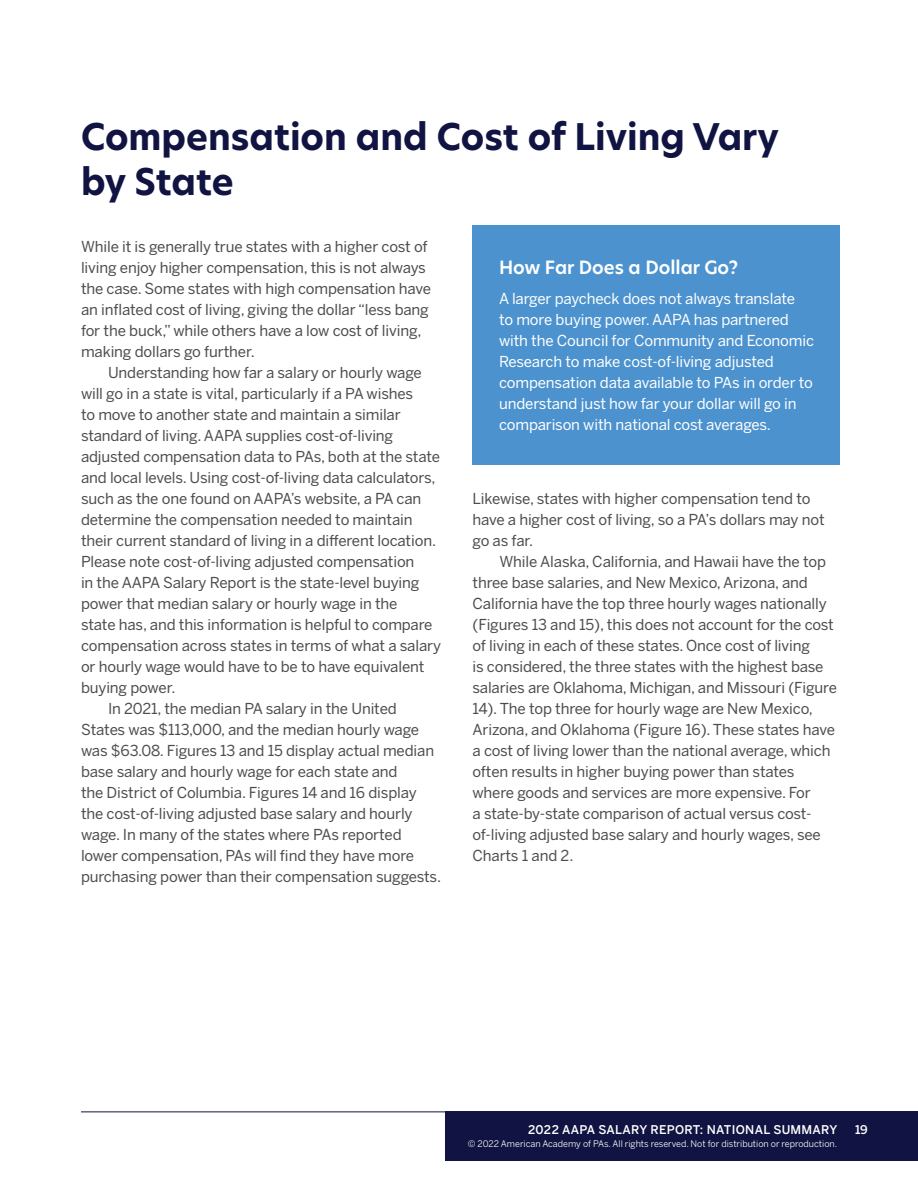
<style>
.page{position:relative;width:918px;height:1188px;background:#fff}
.page>*{position:absolute;margin:0;border:0;box-sizing:border-box;transform-origin:0 0}
.t1{font:700 36px/45px "New Hero";color:#111442}
.t2{font:600 18px "New Hero";color:#fff}
.t3{font:15px/21px "Benton Sans";letter-spacing:-.01em;color:#4d4d4f}
.t4{font:15px/21px "Benton Sans";letter-spacing:-.01em;color:#fff}
.t5{font:500 12px "Benton Sans";letter-spacing:.025em;color:#fff}
.t6{font:9px "Benton Sans";color:#fff}
</style>
<div class="page">
<div style="left:472px;top:225px;width:367px;height:239px;background:#4c92ce"></div>
<div style="left:446px;top:1112px;width:472px;height:49px;background:#111442"></div>
<hr style="left:81px;top:1112px;width:837px;height:1px;background:#111442">
<h1 class="t1" style="left:81px;top:115px;width:699px">Compensation and Cost of Living Vary by State</h1>
<p class="t3" style="left:81px;top:236px;width:352px">While it is generally true states with a higher cost of living enjoy higher compensation, this is not always the case. Some states with high compensation have an inflated cost of living, giving the dollar “less bang for the buck,” while others have a low cost of living, making dollars go further.</p>
<p class="t3" style="left:108px;top:362px;width:315px">Understanding how far a salary or hourly wage</p>
<p class="t3" style="left:81px;top:383px;width:334px">will go in a state is vital, particularly if a PA wishes</p>
<p class="t3" style="left:81px;top:404px;width:321px">to move to another state and maintain a similar</p>
<p class="t3" style="left:81px;top:425px;width:314px">standard of living. AAPA supplies cost-of-living</p>
<p class="t3" style="left:81px;top:446px;width:361px">adjusted compensation data to PAs, both at the state</p>
<p class="t3" style="left:81px;top:467px;width:356px">and local levels. Using cost-of-living data calculators,</p>
<p class="t3" style="left:81px;top:488px;width:342px">such as the one found on AAPA’s website, a PA can</p>
<p class="t3" style="left:81px;top:509px;width:333px">determine the compensation needed to maintain</p>
<p class="t3" style="left:81px;top:530px;width:357px">their current standard of living in a different location.</p>
<p class="t3" style="left:81px;top:551px;width:335px">Please note cost-of-living adjusted compensation</p>
<p class="t3" style="left:81px;top:572px;width:340px">in the AAPA Salary Report is the state-level buying</p>
<p class="t3" style="left:81px;top:593px;width:318px">power that median salary or hourly wage in the</p>
<p class="t3" style="left:81px;top:614px;width:353px">state has, and this information is helpful to compare</p>
<p class="t3" style="left:81px;top:635px;width:362px">compensation across states in terms of what a salary</p>
<p class="t3" style="left:81px;top:656px;width:345px">or hourly wage would have to be to have equivalent</p>
<p class="t3" style="left:81px;top:677px;width:96px">buying power.</p>
<p class="t3" style="left:108px;top:698px;width:290px">In 2021, the median PA salary in the United</p>
<p class="t3" style="left:81px;top:719px;width:340px">States was $113,000, and the median hourly wage</p>
<p class="t3" style="left:81px;top:740px;width:355px">was $63.08. Figures 13 and 15 display actual median</p>
<p class="t3" style="left:81px;top:761px;width:318px">base salary and hourly wage for each state and</p>
<p class="t3" style="left:81px;top:782px;width:337px">the District of Columbia. Figures 14 and 16 display</p>
<p class="t3" style="left:81px;top:803px;width:333px">the cost-of-living adjusted base salary and hourly</p>
<p class="t3" style="left:81px;top:824px;width:322px">wage. In many of the states where PAs reported</p>
<p class="t3" style="left:81px;top:845px;width:335px">lower compensation, PAs will find they have more</p>
<p class="t3" style="left:81px;top:866px;width:362px">purchasing power than their compensation suggests.</p>
<p class="t2" style="left:499px;top:255px;width:241px">How Far Does a Dollar Go?</p>
<p class="t4" style="left:499px;top:288px;width:317px">A larger paycheck does not always translate<br>to more buying power. AAPA has partnered with the Council for Community and Economic Research to make cost-of-living adjusted compensation data available to PAs in order to understand just how far your dollar will go in comparison with national cost averages.</p>
<p class="t3" style="left:472px;top:488px;width:354px">Likewise, states with higher compensation tend to have a higher cost of living, so a PA’s dollars may not go as far.</p>
<p class="t3" style="left:472px;top:551px;width:366px;text-indent:27px">While Alaska, California, and Hawaii have the top three base salaries, and New Mexico, Arizona, and California have the top three hourly wages nationally (Figures 13 and 15), this does not account for the cost of living in each of these states. Once cost of living<br>is considered, the three states with the highest base salaries are Oklahoma, Michigan, and Missouri (Figure 14). The top three for hourly wage are New Mexico, Arizona, and Oklahoma (Figure 16). These states have a cost of living lower than the national average, which often results in higher buying power than states where goods and services are more expensive. For<br>a state-by-state comparison of actual versus cost&shy;of-living adjusted base salary and hourly wages, see Charts 1 and 2.</p>
<p class="t5" style="left:528px;top:1122px;width:311px">2022 AAPA SALARY REPORT: NATIONAL SUMMARY</p>
<p class="t6" style="left:468px;top:1139px;width:371px">© 2022 American Academy of PAs. All rights reserved. Not for distribution or reproduction.</p>
<p class="t5" style="left:855px;top:1122px;width:14px">19</p>
</div>
